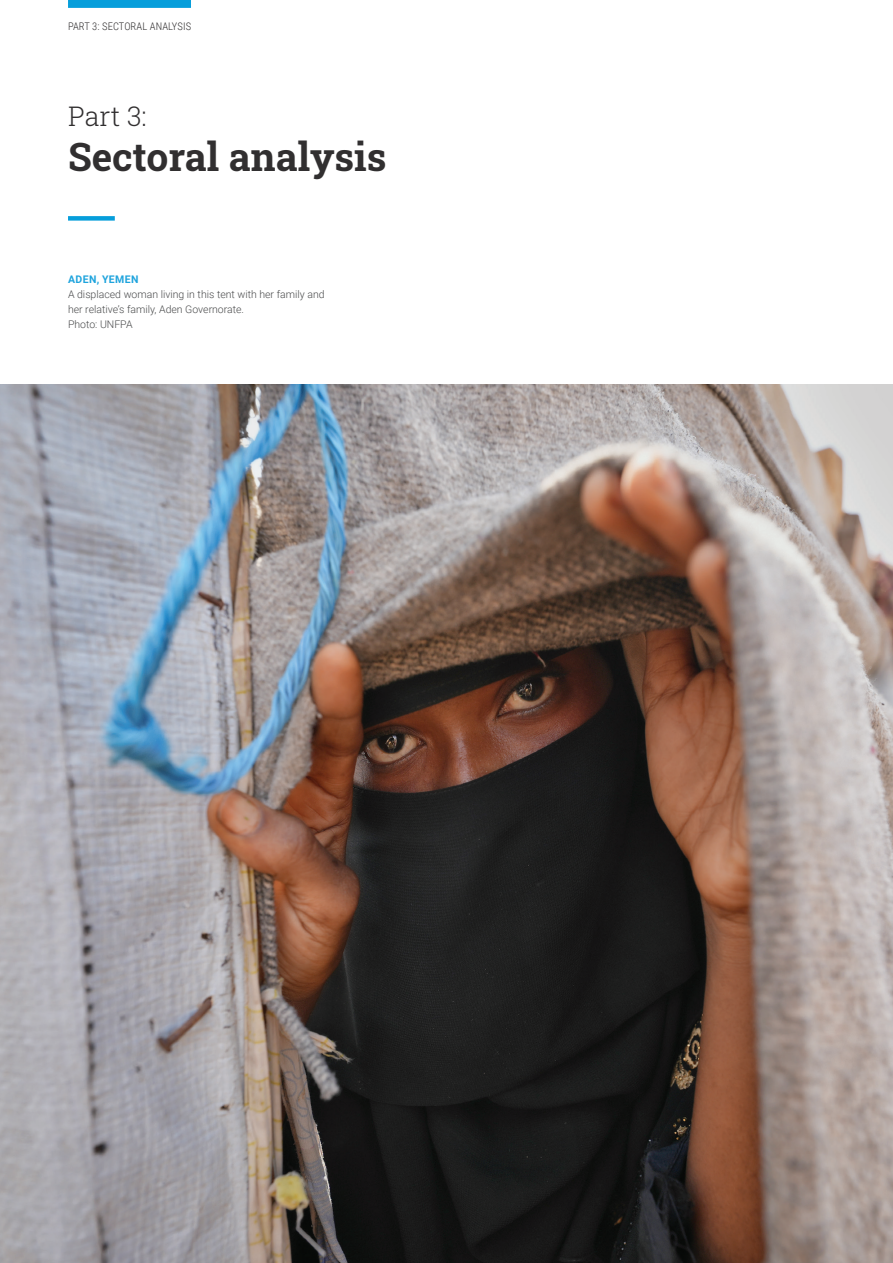
<style>
.page{position:relative;width:893px;height:1263px;background:#fff}
.page>*{position:absolute;margin:0;border:0;box-sizing:border-box;transform-origin:0 0}
.t1{font:39px "Roboto Slab";color:#312f30}
.t2{font:300 27px "Roboto Slab";color:#312f30}
.t3{font:300 10.5px/15px "Roboto";color:#4a4b4c}
.t4{font:300 10.5px "Roboto Condensed";letter-spacing:.01em;color:#312f30}
.t5{font:700 10.5px "Roboto";letter-spacing:.035em;color:#1fa4dd}
</style>
<div class="page">
<div style="left:68px;top:0;width:123px;height:8px;background:#069edb"></div>
<div style="left:68px;top:216px;width:47px;height:5px;background:#069edb"></div>
<img style="left:0;top:385px;width:893px;height:878px">
<p class="t4" style="left:68px;top:19px;width:125px">PART 3: SECTORAL ANALYSIS</p>
<h2 class="t2" style="left:68px;top:98px;width:80px">Part 3:</h2>
<h1 class="t1" style="left:68px;top:130px;width:320px">Sectoral analysis</h1>
<p class="t5" style="left:68px;top:272px;width:72px">ADEN, YEMEN</p>
<p class="t3" style="left:68px;top:286px;width:258px">A displaced woman living in this tent with her family and her relative’s family, Aden Governorate.<br>Photo: UNFPA</p>
</div>
